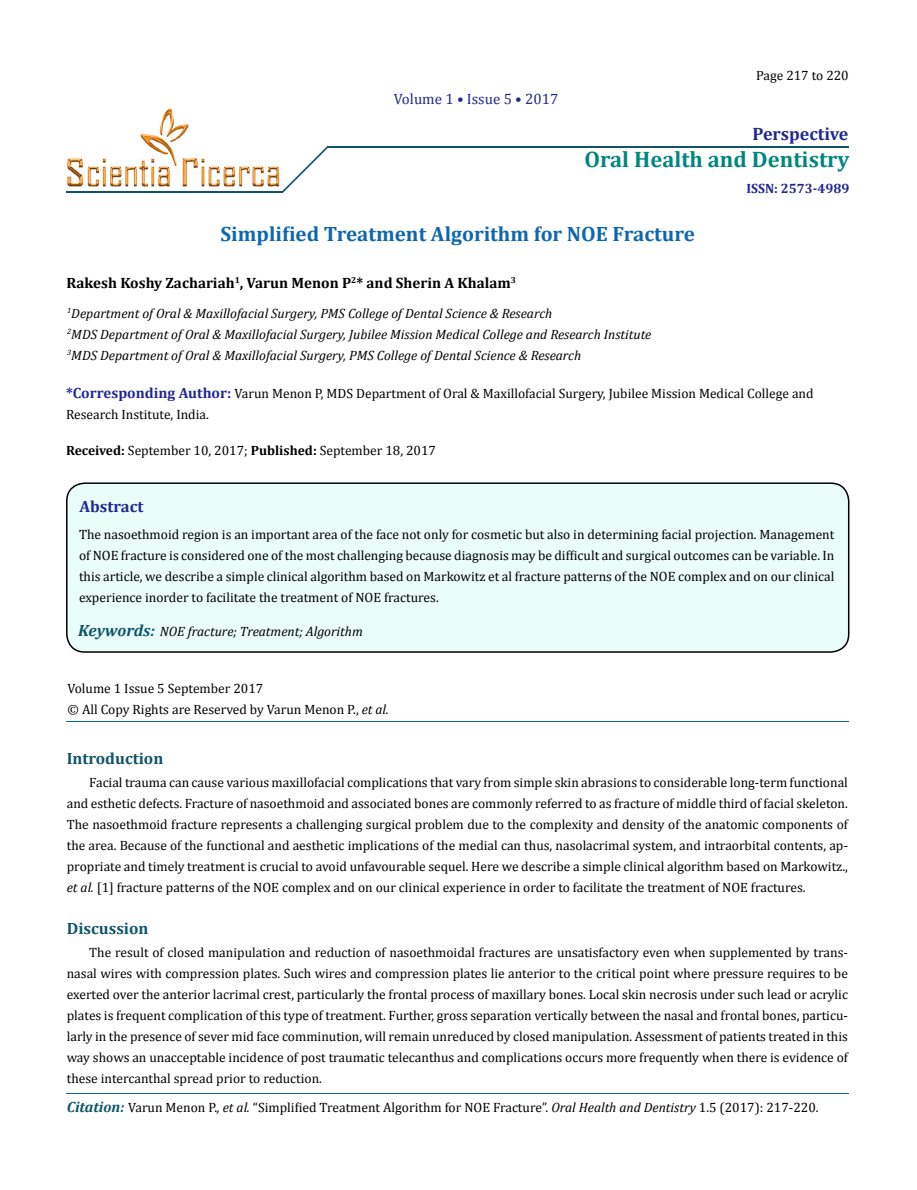
<style>
.page{position:relative;width:917px;height:1190px;background:#fff}
.page>*{position:absolute;margin:0;border:0;box-sizing:border-box;transform-origin:0 0}
.t1{font:700 22.5px "Cambria";color:#00877d}
.t2{font:700 20.85px "Cambria";color:#0d66b1}
.t3{font:700 18px "Cambria";color:#202891}
.t4{font:700 16.35px "Cambria";color:#0e546a}
.t5{font:700 16.35px "Cambria";color:#202891}
.t6{font:700 15px "Cambria";color:#000}
.t7{font:15px "Cambria";color:#202891}
.t8{font:13.5px/21px "Cambria";color:#000;text-align:justify}
.t9{font:italic 13.5px/21px "Cambria";color:#000}
.t10{font:700 13.5px "Cambria";color:#202891}
.s1{font-weight:700;font-size:14.85px;color:#202891}
.s2{font-weight:700}
.s3{font-weight:700;font-size:16.35px;color:#0e546a}
.s4{font-style:italic}
.s5{font-weight:700;font-style:italic;font-size:14.85px;color:#0e546a}
</style>
<div class="page">
<div style="left:67px;top:483px;width:781px;height:169px;background:#e9fdf9;border-radius:18px"></div>
<div style="left:66px;top:482px;width:783px;height:170px;border:2px solid #000;border-radius:18px"></div>
<hr style="left:327px;top:146px;width:521px;height:2px;background:#0e546a">
<hr style="left:67px;top:191px;width:216px;height:2px;background:#0e546a">
<svg style="left:282px;top:146px;width:46px;height:47px"></svg>
<hr style="left:67px;top:1093px;width:781px;height:1px;background:#0d66b1">
<hr style="left:67px;top:721px;width:781px;height:1px;background:#0d66b1">
<img style="left:67px;top:108px;width:213px;height:79px">
<p class="t7" style="left:394px;top:90px;width:166px">Volume 1 • Issue 5 • 2017</p>
<p class="t8" style="left:756px;top:64px;width:94px">Page 217 to 220</p>
<h3 class="t3" style="left:752px;top:123px;width:97px">Perspective</h3>
<h1 class="t1" style="left:584px;top:145px;width:266px">Oral Health and Dentistry</h1>
<p class="t10" style="left:746px;top:180px;width:104px">ISSN: 2573-4989</p>
<h2 class="t2" style="left:220px;top:221px;width:476px">Simplified Treatment Algorithm for NOE Fracture</h2>
<p class="t6" style="left:67px;top:274px;width:451px">Rakesh Koshy Zachariah<sup>1</sup>, Varun Menon P<sup>2</sup>* and Sherin A Khalam<sup>3</sup></p>
<p class="t9" style="left:67px;top:302px;width:586px"><sup>1</sup>Department of Oral &amp; Maxillofacial Surgery, PMS College of Dental Science &amp; Research<br><sup>2</sup>MDS Department of Oral &amp; Maxillofacial Surgery, Jubilee Mission Medical College and Research Institute<br><sup>3</sup>MDS Department of Oral &amp; Maxillofacial Surgery, PMS College of Dental Science &amp; Research</p>
<p class="t8" style="left:66px;top:383px;width:749px"><span class="s1">*Corresponding Author:</span> Varun Menon P, MDS Department of Oral &amp; Maxillofacial Surgery, Jubilee Mission Medical College and<br>Research Institute, India.</p>
<p class="t8" style="left:66px;top:440px;width:371px"><span class="s2">Received:</span> September 10, 2017; <span class="s2">Published:</span> September 18, 2017</p>
<p class="t5" style="left:80px;top:496px;width:65px">Abstract</p>
<p class="t8" style="left:79px;top:523px;width:757px">The nasoethmoid region is an important area of the face not only for cosmetic but also in determining facial projection. Management of NOE fracture is considered one of the most challenging because diagnosis may be difficult and surgical outcomes can be variable. In this article, we describe a simple clinical algorithm based on Markowitz et al fracture patterns of the NOE complex and on our clinical experience inorder to facilitate the treatment of NOE fractures.</p>
<p class="t9" style="left:78px;top:620px;width:286px"><span class="s3">Keywords:</span> NOE fracture; Treatment; Algorithm</p>
<p class="t8" style="left:68px;top:678px;width:323px">Volume 1 Issue 5 September 2017<br>© All Copy Rights are Reserved by Varun Menon P., <span class="s4">et al.</span></p>
<p class="t4" style="left:67px;top:749px;width:98px">Introduction</p>
<p class="t8" style="left:67px;top:772px;width:782px;text-indent:23px">Facial trauma can cause various maxillofacial complications that vary from simple skin abrasions to considerable long-term functional and esthetic defects. Fracture of nasoethmoid and associated bones are commonly referred to as fracture of middle third of facial skeleton.<br>The nasoethmoid fracture represents a challenging surgical problem due to the complexity and density of the anatomic components of the area. Because of the functional and aesthetic implications of the medial can thus, nasolacrimal system, and intraorbital contents, ap&shy;propriate and timely treatment is crucial to avoid unfavourable sequel. Here we describe a simple clinical algorithm based on Markowitz., <span class="s4">et al.</span> [1] fracture patterns of the NOE complex and on our clinical experience in order to facilitate the treatment of NOE fractures.</p>
<p class="t4" style="left:67px;top:918px;width:83px">Discussion</p>
<p class="t8" style="left:67px;top:941px;width:782px;text-indent:23px">The result of closed manipulation and reduction of nasoethmoidal fractures are unsatisfactory even when supplemented by trans&shy;nasal wires with compression plates. Such wires and compression plates lie anterior to the critical point where pressure requires to be exerted over the anterior lacrimal crest, particularly the frontal process of maxillary bones. Local skin necrosis under such lead or acrylic plates is frequent complication of this type of treatment. Further, gross separation vertically between the nasal and frontal bones, particu&shy;larly in the presence of sever mid face comminution, will remain unreduced by closed manipulation. Assessment of patients treated in this way shows an unacceptable incidence of post traumatic telecanthus and complications occurs more frequently when there is evidence of these intercanthal spread prior to reduction.</p>
<p class="t8" style="left:67px;top:1096px;width:753px"><span class="s5">Citation:</span> Varun Menon P.<span class="s4">, et al.</span> “Simplified Treatment Algorithm for NOE Fracture”. <span class="s4">Oral Health and Dentistry</span> 1.5 (2017): 217-220.</p>
</div>
